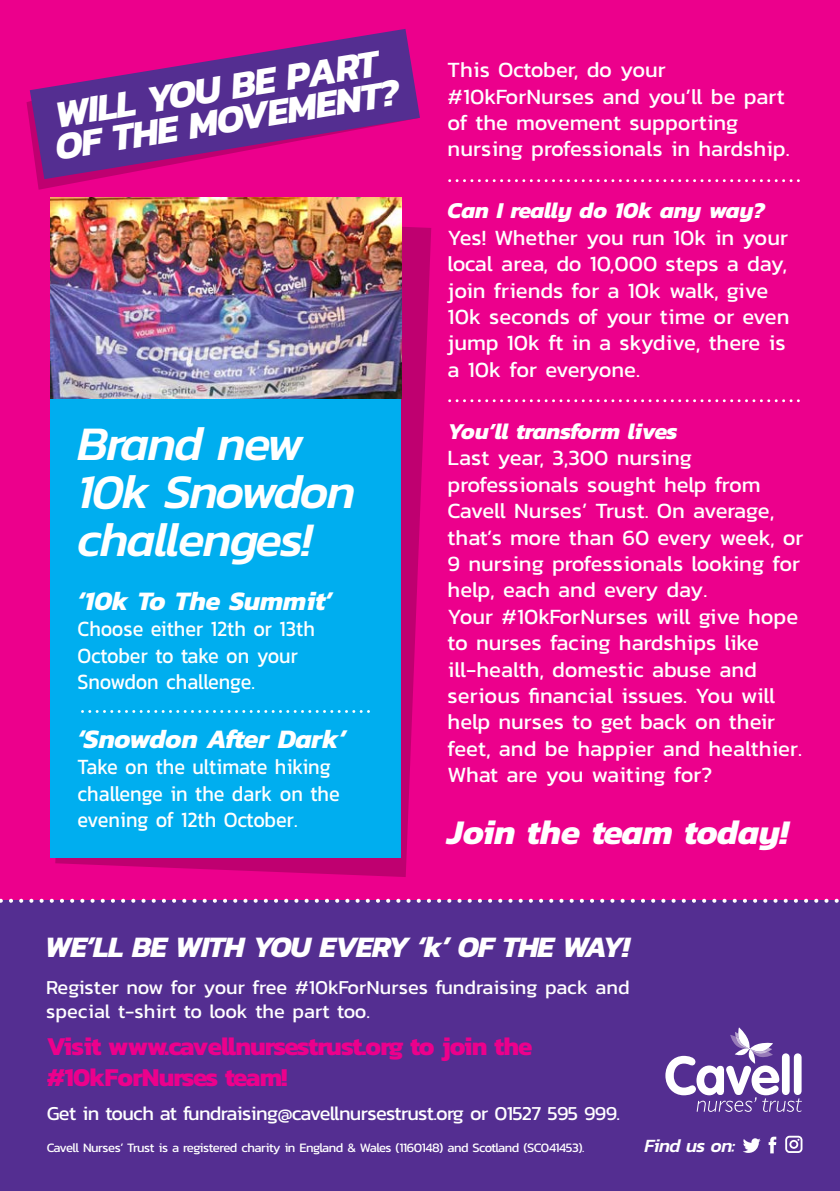
<style>
.page{position:relative;width:840px;height:1191px;background:#fff}
.page>*{position:absolute;margin:0;border:0;box-sizing:border-box;transform-origin:0 0}
.t1{font:italic 500 48.8px/48px "Kanit";letter-spacing:-.035em;color:#fff}
.t2{font:italic 700 38.6px/31.8px "Kanit";color:#fff}
.t3{font:italic 700 35px "Kanit";letter-spacing:-.005em;color:#fff}
.t4{font:italic 700 30px "Kanit";letter-spacing:-.035em;color:#fff}
.t5{font:italic 700 27px "Kanit";letter-spacing:-.005em;color:#fff}
.t6{font:700 26px/31.2px "Kanit";letter-spacing:-.035em;color:#ec008c}
.t7{font:italic 700 23px "Kanit";letter-spacing:-.005em;color:#fff}
.t8{font:italic 700 23px "Kanit";letter-spacing:-.03em;color:#fff}
.t9{font:22px/26.4px "Kanit";color:#fff}
.t10{font:22px/26.4px "Kanit";color:#fff;scale:.9 1}
.t11{font:20px/24px "Kanit";color:#fff}
.t12{font:20px "Kanit";letter-spacing:-.035em;color:#fff}
.t13{font:italic 500 18.8px "Kanit";letter-spacing:-.035em;color:#fff}
.t14{font:13px "Kanit";letter-spacing:-.035em;color:#fff}
</style>
<div class="page">
<div style="left:0;top:0;width:839px;height:1191px;background:#ec008c"></div>
<div style="left:0;top:900px;width:839px;height:291px;background:#542e91"></div>
<svg style="left:55px;top:214px;width:376px;height:663px;fill:#bf0070"></svg>
<div style="left:50px;top:250px;width:351px;height:607px;background:#00aeef"></div>
<svg style="left:26px;top:101px;width:68px;height:89px"></svg>
<svg style="left:30px;top:29px;width:390px;height:150px;fill:#542e91"></svg>
<svg style="left:0;top:898px;width:839px;height:4px"></svg>
<svg style="left:90px;top:710px;width:279px;height:3px"></svg>
<svg style="left:456px;top:179px;width:342px;height:3px"></svg>
<svg style="left:456px;top:399px;width:342px;height:3px"></svg>
<svg style="left:665px;top:1027px;width:136px;height:84px"></svg>
<svg style="left:743px;top:1138px;width:17px;height:14px"></svg>
<svg style="left:768px;top:1136px;width:7px;height:17px"></svg>
<svg style="left:785px;top:1135px;width:17px;height:18px"></svg>
<img style="left:50px;top:198px;width:351px;height:201px">
<h2 class="t2" style="left:48px;top:98px;width:350px;rotate:-9deg">WILL YOU BE PART<br>OF THE MOVEMENT?</h2>
<h1 class="t1" style="left:77px;top:418px;width:279px">Brand new<br>10k Snowdon challenges!</h1>
<p class="t5" style="left:77px;top:580px;width:256px">‘10k To The Summit’</p>
<p class="t10" style="left:77px;top:615px;width:265px">Choose either 12th or 13th<br>October to take on your<br>Snowdon challenge.</p>
<p class="t5" style="left:77px;top:717px;width:270px">‘Snowdon After Dark’</p>
<p class="t10" style="left:77px;top:753px;width:293px">Take on the ultimate hiking challenge in the dark on the evening of 12th October.</p>
<p class="t9" style="left:447px;top:56px;width:343px">This October, do your #10kForNurses and you’ll be part of the movement supporting nursing professionals in hardship.</p>
<p class="t7" style="left:447px;top:193px;width:319px">Can I really do 10k any way?</p>
<p class="t9" style="left:447px;top:224px;width:343px">Yes! Whether you run 10k in your local area, do 10,000 steps a day, join friends for a 10k walk, give<br>10k seconds of your time or even jump 10k ft in a skydive, there is a 10k for everyone.</p>
<p class="t8" style="left:447px;top:413px;width:231px">You’ll transform lives</p>
<p class="t9" style="left:447px;top:444px;width:357px">Last year, 3,300 nursing professionals sought help from<br>Cavell Nurses’ Trust. On average, that’s more than 60 every week, or<br>9 nursing professionals looking for help, each and every day.<br>Your #10kForNurses will give hope to nurses facing hardships like ill-health, domestic abuse and serious financial issues. You will help nurses to get back on their feet, and be happier and healthier.<br>What are you waiting for?</p>
<h3 class="t3" style="left:447px;top:805px;width:342px">Join the team today!</h3>
<h3 class="t4" style="left:45px;top:924px;width:586px">WE’LL BE WITH YOU EVERY ‘k’ OF THE WAY!</h3>
<p class="t11" style="left:46px;top:975px;width:584px">Register now for your free #10kForNurses fundraising pack and special t-shirt to look the part too.</p>
<p class="t6" style="left:47px;top:1029px;width:487px">Visit www.cavellnursestrust.org to join the #10kForNurses team!</p>
<p class="t12" style="left:47px;top:1098px;width:574px">Get in touch at fundraising@cavellnursestrust.org or 01527 595 999.</p>
<p class="t14" style="left:47px;top:1138px;width:539px">Cavell Nurses’ Trust is a registered charity in England &amp; Wales (1160148) and Scotland (SC041453).</p>
<p class="t13" style="left:644px;top:1131px;width:92px">Find us on:</p>
</div>
